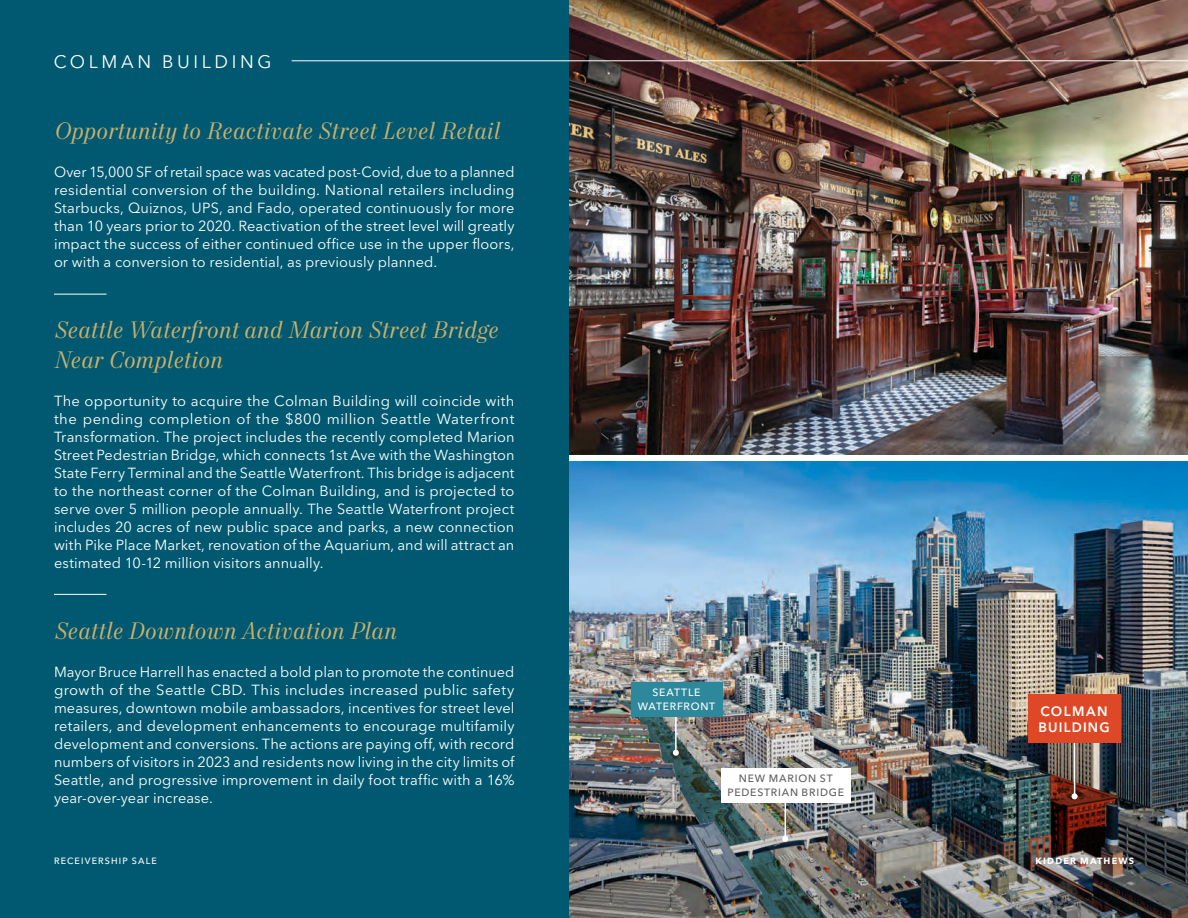
<style>
.page{position:relative;width:1188px;height:918px;background:#fff}
.page>*{position:absolute;margin:0;border:0;box-sizing:border-box;transform-origin:0 0}
.Callout_Text_-_Italics_-_Gold_2023{font:italic 24px/30px "Mort Modern 08";letter-spacing:.005em;color:#ccaf6c}
.t1{font:18px "Avenir Next LT Pro";letter-spacing:.2em;color:#fff}
.Body_Copy_-_White_2023{font:14.55px/18px "Avenir Next LT Pro";letter-spacing:.005em;color:#fff;text-align:justify}
.Subject_Property_Label_-_White_2023{font:600 13.5px/16.5px "Avenir Next LT Pro";letter-spacing:.09em;color:#fff}
.Other_Callout_Text_-_Ash_2023{font:500 10.5px/13.5px "Avenir Next LT Pro";letter-spacing:.075em;color:#5f5d5e;text-align:center}
.Other_Callout_Text_-_White_2023{font:500 10.5px/13.5px "Avenir Next LT Pro";letter-spacing:.075em;color:#fff;text-align:center}
.t2{font:500 9px "Avenir Next LT Pro";letter-spacing:.125em;color:#fff}
.t3{font:700 9px "Avenir Next LT Pro";letter-spacing:.13em;color:#fff}
</style>
<div class="page">
<img style="left:568px;top:0;width:620px;height:455px">
<img style="left:568px;top:462px;width:620px;height:213px">
<img style="left:568px;top:675px;width:620px;height:243px">
<div style="left:0;top:0;width:568px;height:918px;background:#005970"></div>
<hr style="left:785px;top:801px;width:1px;height:38px;background:#fff">
<svg style="left:782px;top:836px;width:6px;height:6px"></svg>
<div style="left:721px;top:768px;width:130px;height:35px;background:#fff"></div>
<hr style="left:54px;top:294px;width:52px;height:1px;background:#fff">
<hr style="left:54px;top:594px;width:52px;height:1px;background:#fff">
<hr style="left:675px;top:705px;width:2px;height:48px;background:#fff">
<svg style="left:673px;top:750px;width:6px;height:6px"></svg>
<div style="left:631px;top:682px;width:91px;height:35px;background:#2d889b"></div>
<hr style="left:1074px;top:725px;width:1px;height:71px;background:#fff">
<img style="left:1050px;top:774px;width:68px;height:85px">
<div style="left:1028px;top:695px;width:92px;height:48px;background:#df4826"></div>
<hr style="left:292px;top:60px;width:896px;height:1px;background:#fff">
<p class="t1" style="left:54px;top:51px;width:219px">COLMAN BUILDING</p>
<p class="Callout_Text_-_Italics_-_Gold_2023" style="left:54px;top:117px;width:448px">Opportunity to Reactivate Street Level Retail</p>
<p class="Body_Copy_-_White_2023" style="left:54px;top:163px;width:462px">Over 15,000 SF of retail space was vacated post-Covid, due to a planned residential conversion of the building. National retailers including Starbucks, Quiznos, UPS, and Fado, operated continuously for more than 10 years prior to 2020. Reactivation of the street level will greatly impact the success of either continued office use in the upper floors, or with a conversion to residential, as previously planned.</p>
<p class="Callout_Text_-_Italics_-_Gold_2023" style="left:54px;top:316px;width:446px">Seattle Waterfront and Marion Street Bridge<br>Near Completion</p>
<p class="Body_Copy_-_White_2023" style="left:54px;top:392px;width:462px">The opportunity to acquire the Colman Building will coincide with the pending completion of the $800 million Seattle Waterfront Transformation. The project includes the recently completed Marion Street Pedestrian Bridge, which connects 1st Ave with the Washington State Ferry Terminal and the Seattle Waterfront. This bridge is adjacent to the northeast corner of the Colman Building, and is projected to serve over 5 million people annually. The Seattle Waterfront project includes 20 acres of new public space and parks, a new connection with Pike Place Market, renovation of the Aquarium, and will attract an estimated 10-12 million visitors annually.</p>
<p class="Callout_Text_-_Italics_-_Gold_2023" style="left:54px;top:617px;width:345px">Seattle Downtown Activation Plan</p>
<p class="Body_Copy_-_White_2023" style="left:54px;top:663px;width:462px">Mayor Bruce Harrell has enacted a bold plan to promote the continued growth of the Seattle CBD. This includes increased public safety measures, downtown mobile ambassadors, incentives for street level retailers, and development enhancements to encourage multifamily development and conversions. The actions are paying off, with record numbers of visitors in 2023 and residents now living in the city limits of Seattle, and progressive improvement in daily foot traffic with a 16% year-over-year increase.</p>
<p class="Other_Callout_Text_-_White_2023" style="left:638px;top:686px;width:79px">SEATTLE<br>WATERFRONT</p>
<p class="Other_Callout_Text_-_Ash_2023" style="left:728px;top:772px;width:118px">NEW MARION ST<br>PEDESTRIAN BRIDGE</p>
<p class="Subject_Property_Label_-_White_2023" style="left:1038px;top:703px;width:73px">COLMAN<br>BUILDING</p>
<p class="t2" style="left:54px;top:855px;width:104px">RECEIVERSHIP SALE</p>
<p class="t3" style="left:1036px;top:855px;width:100px">KIDDER MATHEWS</p>
</div>
